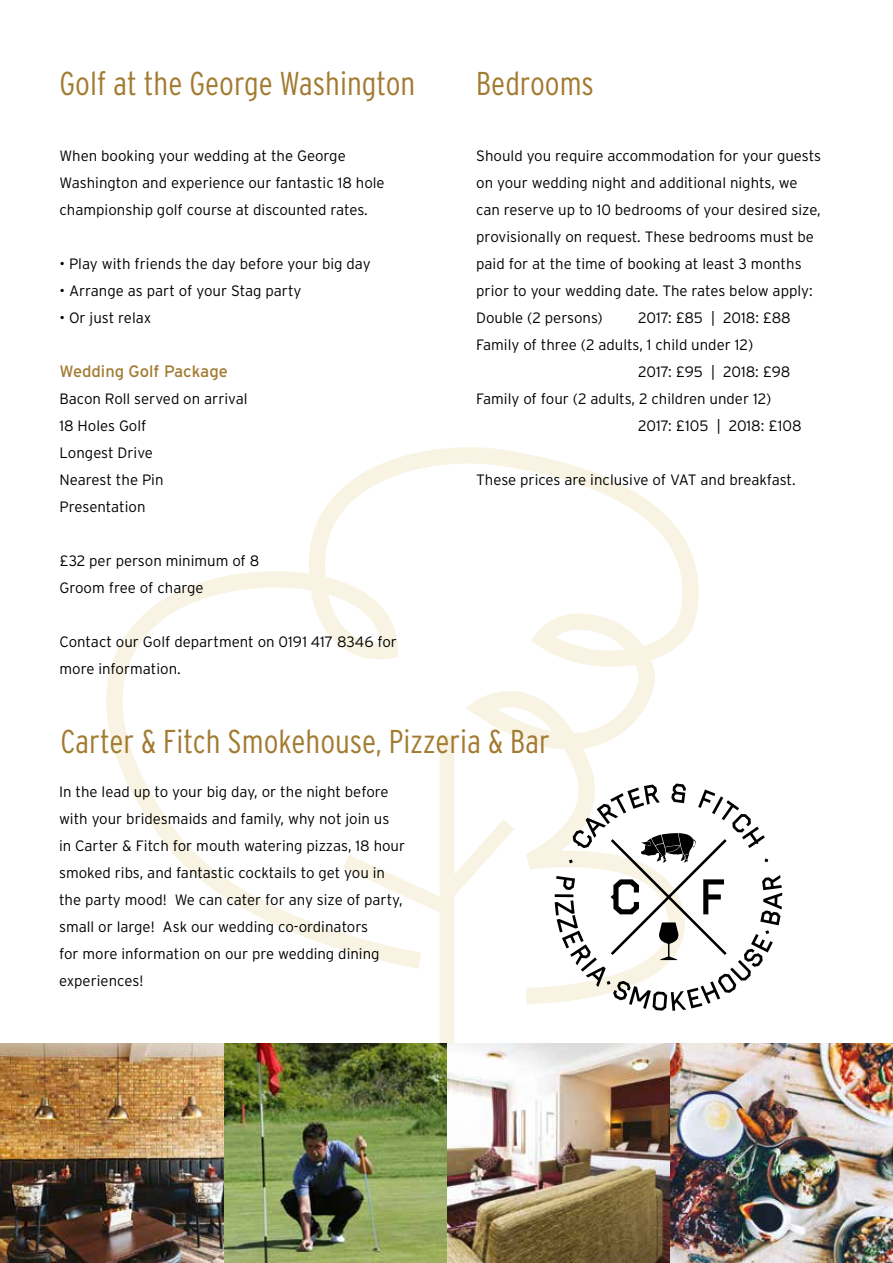
<style>
.page{position:relative;width:893px;height:1263px;background:#fff}
.page>*{position:absolute;margin:0;border:0;box-sizing:border-box;transform-origin:0 0}
.t1{font:300 condensed 33px "Interstate";color:#a27b31}
.t2{font:16.5px "Interstate";color:#a27b31}
.t3{font:300 15px/27px "Interstate";color:#000}
</style>
<div class="page">
<svg style="left:106px;top:447px;width:593px;height:597px"></svg>
<img style="left:670px;top:1044px;width:223px;height:219px">
<img style="left:446px;top:1044px;width:224px;height:219px">
<img style="left:223px;top:1044px;width:223px;height:219px">
<img style="left:0;top:1044px;width:223px;height:219px">
<svg style="left:555px;top:783px;width:227px;height:228px"></svg>
<h1 class="t1" style="left:60px;top:65px;width:357px">Golf at the George Washington</h1>
<p class="t3" style="left:60px;top:142px;width:327px">When booking your wedding at the George<br>Washington and experience our fantastic 18 hole championship golf course at discounted rates.</p>
<p class="t3" style="left:60px;top:250px;width:313px">• Play with friends the day before your big day</p>
<p class="t3" style="left:60px;top:277px;width:243px">• Arrange as part of your Stag party</p>
<p class="t3" style="left:60px;top:304px;width:93px">• Or just relax</p>
<p class="t2" style="left:60px;top:362px;width:170px">Wedding Golf Package</p>
<p class="t3" style="left:60px;top:385px;width:189px">Bacon Roll served on arrival<br>18 Holes Golf<br>Longest Drive<br>Nearest the Pin<br>Presentation</p>
<p class="t3" style="left:60px;top:547px;width:201px">£32 per person minimum of 8<br>Groom free of charge</p>
<p class="t3" style="left:60px;top:628px;width:339px">Contact our Golf department on 0191 417 8346 for more information.</p>
<h1 class="t1" style="left:476px;top:65px;width:119px">Bedrooms</h1>
<p class="t3" style="left:476px;top:142px;width:346px">Should you require accommodation for your guests on your wedding night and additional nights, we can reserve up to 10 bedrooms of your desired size, provisionally on request. These bedrooms must be paid for at the time of booking at least 3 months prior to your wedding date. The rates below apply:<br>Double (2 persons)</p>
<p class="t3" style="left:638px;top:304px;width:154px">2017: £85 | 2018: £88</p>
<p class="t3" style="left:476px;top:331px;width:278px">Family of three (2 adults, 1 child under 12)</p>
<p class="t3" style="left:638px;top:358px;width:154px">2017: £95 | 2018: £98</p>
<p class="t3" style="left:476px;top:385px;width:297px">Family of four (2 adults, 2 children under 12)</p>
<p class="t3" style="left:638px;top:412px;width:165px">2017: £105 | 2018: £108</p>
<p class="t3" style="left:476px;top:466px;width:321px">These prices are inclusive of VAT and breakfast.</p>
<h1 class="t1" style="left:61px;top:722px;width:491px">Carter &amp; Fitch Smokehouse, Pizzeria &amp; Bar</h1>
<p class="t3" style="left:59px;top:778px;width:348px">In the lead up to your big day, or the night before with your bridesmaids and family, why not join us in Carter &amp; Fitch for mouth watering pizzas, 18 hour smoked ribs, and fantastic cocktails to get you in the party mood! We can cater for any size of party, small or large! Ask our wedding co-ordinators<br>for more information on our pre wedding dining experiences!</p>
</div>
